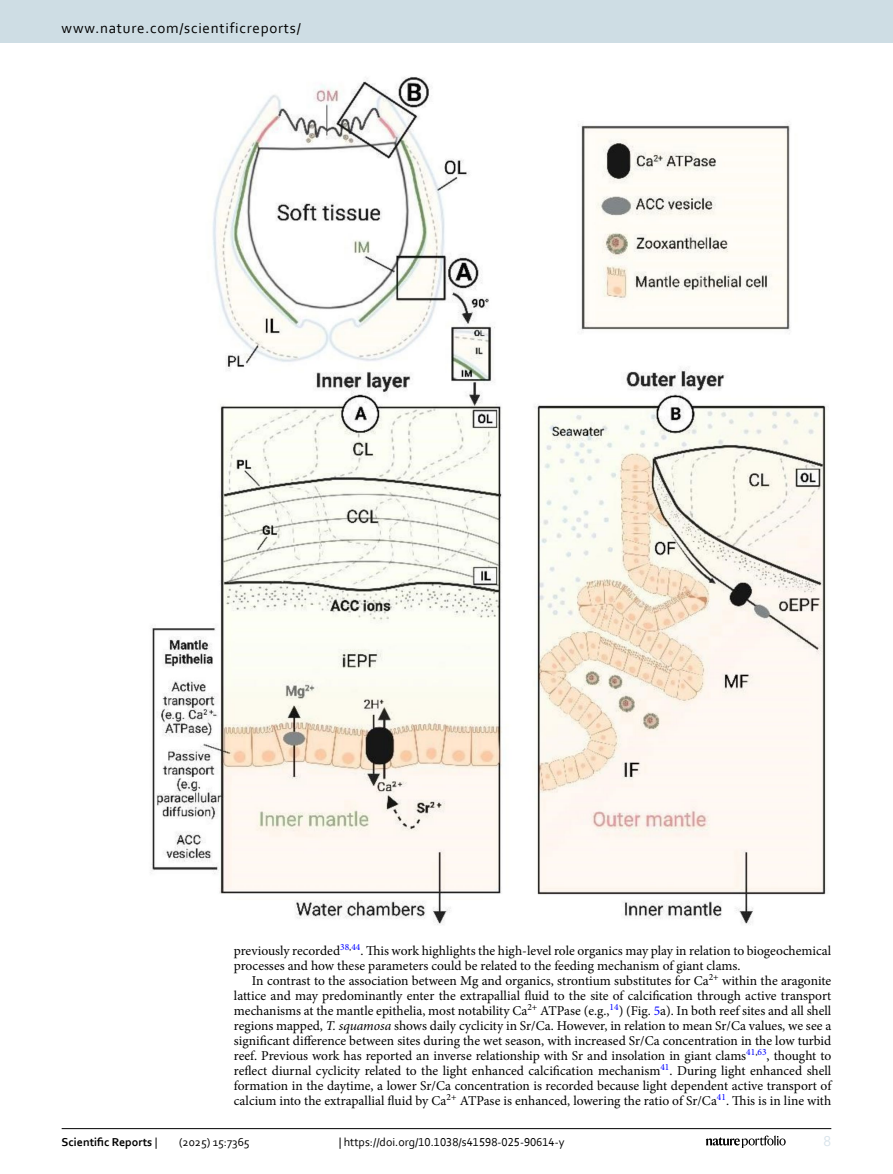
<style>
.page{position:relative;width:893px;height:1174px;background:#fff}
.page>*{position:absolute;margin:0;border:0;box-sizing:border-box;transform-origin:0 0}
.t1{font:15px "Corbel";letter-spacing:.05em;color:#000}
.t2{font:15px "Corbel";color:#d9e4eb}
.Body_Text_Indent{font:13.5px/15px "Minion Pro";color:#000}
.t3{font:12px "Corbel";color:#000}
.t4{font:700 12px "Corbel";color:#000}
.s1{color:#00f}
.s2{font-style:italic}
.s3{font-weight:400}
</style>
<div class="page">
<img style="left:151px;top:77px;width:677px;height:848px">
<hr style="left:62px;top:1128px;width:769px;height:1px;background:#000">
<svg style="left:706px;top:1135px;width:80px;height:12px"></svg>
<div style="left:0;top:0;width:893px;height:43px;background:#cedde4"></div>
<p class="t1" style="left:62px;top:18px;width:241px">www.nature.com/scientificreports/</p>
<p class="Body_Text_Indent" style="left:234px;top:942px;width:599px">previously recorded<sup>38</sup><sup>,</sup><sup>44</sup>. This work highlights the high-level role organics may play in relation to biogeochemical processes and how these parameters could be related to the feeding mechanism of giant clams.</p>
<p class="Body_Text_Indent" style="left:234px;top:972px;width:599px;text-align:justify;text-indent:18px">In contrast to the association between Mg and organics, strontium substitutes for Ca<sup>2+</sup> within the aragonite lattice and may predominantly enter the extrapallial fluid to the site of calcification through active transport mechanisms at the mantle epithelia, most notability Ca<sup>2+</sup> ATPase (e.g.,<sup>14</sup>) (Fig. <span class="s1">5</span>a). In both reef sites and all shell regions mapped, <span class="s2">T. squamosa</span> shows daily cyclicity in Sr/Ca. However, in relation to mean Sr/Ca values, we see a significant difference between sites during the wet season, with increased Sr/Ca concentration in the low turbid reef. Previous work has reported an inverse relationship with Sr and insolation in giant clams<sup>41</sup><sup>,</sup><sup>63</sup>, thought to reflect diurnal cyclicity related to the light enhanced calcification mechanism<sup>41</sup>. During light enhanced shell formation in the daytime, a lower Sr/Ca concentration is recorded because light dependent active transport of calcium into the extrapallial fluid by Ca<sup>2+</sup> ATPase is enhanced, lowering the ratio of Sr/Ca<sup>41</sup>. This is in line with</p>
<p class="t4" style="left:62px;top:1134px;width:97px">Scientific Reports <span class="s3">|</span></p>
<p class="t3" style="left:179px;top:1134px;width:72px">(2025) 15:7365</p>
<p class="t3" style="left:339px;top:1134px;width:227px">| https://doi.org/10.1038/s41598-025-90614-y</p>
<p class="t2" style="left:824px;top:1132px;width:9px">8</p>
</div>
